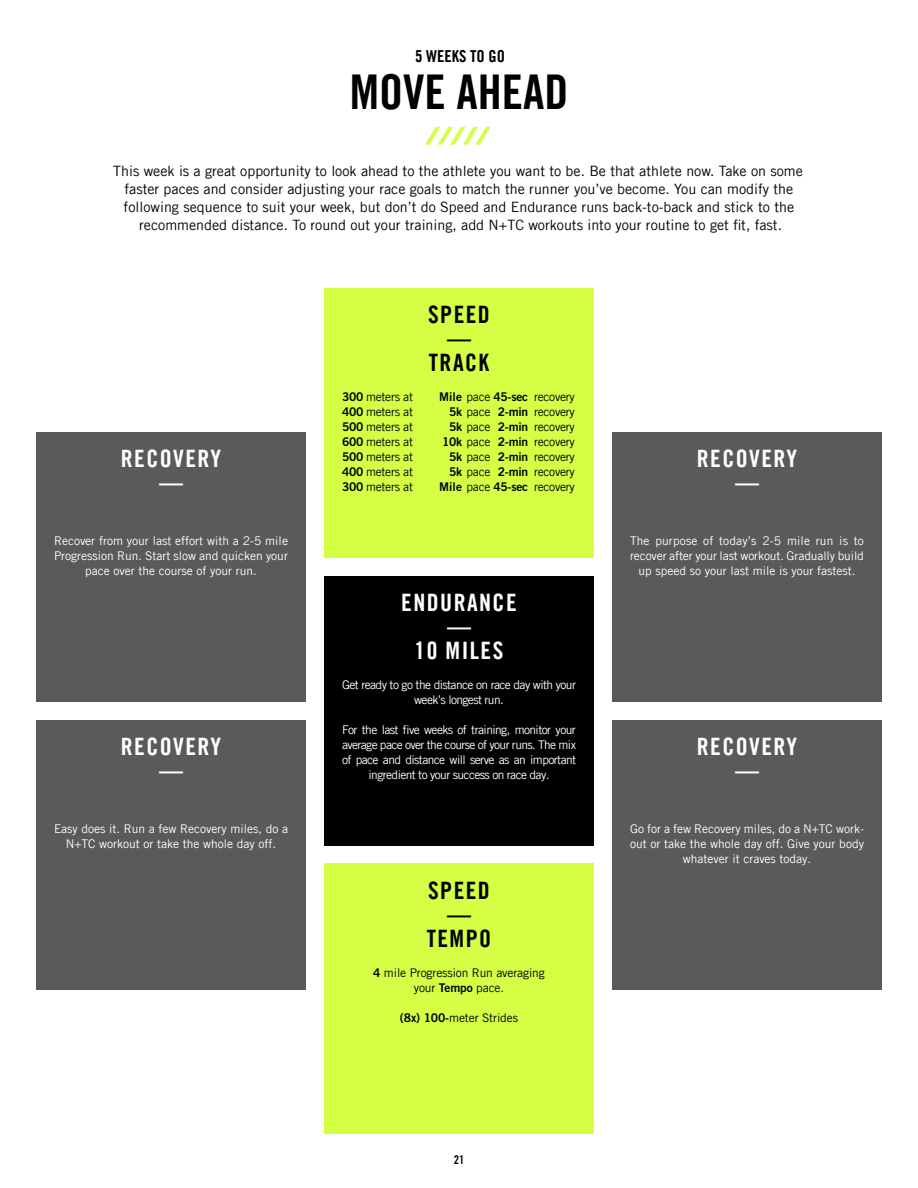
<style>
.page{position:relative;width:918px;height:1188px;background:#fff}
.page>*{position:absolute;margin:0;border:0;box-sizing:border-box;transform-origin:0 0}
.t1{font:700 condensed 48px "Trade Gothicfor Nike 365";color:#000}
.t2{font:700 condensed 24px/24px "Trade Gothicfor Nike 365";letter-spacing:.06em;color:#fff;text-align:center}
.t3{font:700 condensed 24px "Trade Gothicfor Nike 365";color:#000}
.t4{font:700 condensed 16.5px "Trade Gothicfor Nike 365";color:#000}
.t5{font:14.25px/18px "Trade Gothicfor Nike 365";color:#000;text-align:center}
.t6{font:12px/15px "Trade Gothicfor Nike 365";color:#fff;text-align:center}
.t7{font:12px/15px "Trade Gothicfor Nike 365";letter-spacing:-.02em;color:#000;text-align:center}
.t8{font:12px/15px "Trade Gothicfor Nike 365";letter-spacing:-.05em;color:#fff;text-align:center}
.t9{font:12px "Trade Gothic LT Std";letter-spacing:-.01em;color:#000}
.t10{font:700 condensed 12px "Trade Gothicfor Nike 365";color:#000}
.s1{font-family:"Trade Gothic LT Std Bd 2"}
.s2{font-family:"Trade Gothic LT Std"}
</style>
<div class="page">
<div style="left:324px;top:864px;width:270px;height:270px;background:#d4ff45"></div>
<div style="left:324px;top:288px;width:270px;height:270px;background:#d4ff45"></div>
<div style="left:36px;top:432px;width:270px;height:270px;background:#5a5a5a"></div>
<div style="left:612px;top:432px;width:270px;height:270px;background:#5a5a5a"></div>
<div style="left:612px;top:720px;width:270px;height:270px;background:#5a5a5a"></div>
<div style="left:36px;top:720px;width:270px;height:270px;background:#5a5a5a"></div>
<div style="left:324px;top:576px;width:270px;height:270px;background:#000"></div>
<svg style="left:425px;top:127px;width:66px;height:18px"></svg>
<h3 class="t4" style="left:415px;top:46px;width:21px">5 WEEK</h3>
<h3 class="t4" style="left:459px;top:46px;width:38px">S TO GO</h3>
<h1 class="t1" style="left:350px;top:62px;width:174px">MOVE AHEAD</h1>
<p class="t5" style="left:113px;top:162px;width:691px">This week is a great opportunity to look ahead to the athlete you want to be. Be that athlete now. Take on some faster paces and consider adjusting your race goals to match the runner you’ve become. You can modify the following sequence to suit your week, but don’t do Speed and Endurance runs back-to-back and stick to the recommended distance. To round out your training, add N+TC workouts into your routine to get fit, fast.</p>
<h2 class="t2" style="left:121px;top:446px;width:102px">RECOVERY —</h2>
<p class="t6" style="left:54px;top:533px;width:236px">Recover from your last effort with a 2-5 mile<br>Progression Run. Start slow and quicken your pace over the course of your run.</p>
<h2 class="t2" style="left:121px;top:735px;width:102px">RECOVERY —</h2>
<p class="t6" style="left:54px;top:821px;width:236px">Easy does it. Run a few Recovery miles, do a<br>N+TC workout or take the whole day off.</p>
<h2 class="t3" style="left:428px;top:300px;width:25px">SPEED</h2>
<h2 class="t3" style="left:447px;top:324px;width:25px">—</h2>
<h2 class="t3" style="left:429px;top:348px;width:61px">TRACK</h2>
<p class="t7" style="left:342px;top:389px;width:73px"><span class="s1">300</span> meters at</p>
<p class="t7" style="left:439px;top:389px;width:137px"><span class="s1">Mile</span> pace <span class="s1">45-sec</span> recovery</p>
<p class="t7" style="left:342px;top:404px;width:73px"><span class="s1">400</span> meters at</p>
<p class="t7" style="left:449px;top:404px;width:127px"><span class="s1">5k</span> pace <span class="s1">2-min</span> recovery</p>
<p class="t7" style="left:342px;top:419px;width:73px"><span class="s1">500</span> meters at</p>
<p class="t7" style="left:449px;top:419px;width:127px"><span class="s1">5k</span> pace <span class="s1">2-min</span> recovery</p>
<p class="t7" style="left:342px;top:434px;width:73px"><span class="s1">600</span> meters at</p>
<p class="t7" style="left:442px;top:434px;width:134px"><span class="s1">10k</span> pace <span class="s1">2-min</span> recovery</p>
<p class="t7" style="left:342px;top:449px;width:73px"><span class="s1">500</span> meters at</p>
<p class="t7" style="left:449px;top:449px;width:127px"><span class="s1">5k</span> pace <span class="s1">2-min</span> recovery</p>
<p class="t7" style="left:342px;top:464px;width:73px"><span class="s1">400</span> meters at</p>
<p class="t7" style="left:449px;top:464px;width:127px"><span class="s1">5k</span> pace <span class="s1">2-min</span> recovery</p>
<p class="t7" style="left:342px;top:479px;width:73px"><span class="s1">300</span> meters at</p>
<p class="t7" style="left:439px;top:479px;width:137px"><span class="s1">Mile</span> pace <span class="s1">45-sec</span> recovery</p>
<h2 class="t2" style="left:401px;top:591px;width:115px">ENDURANCE —<br>10 MILES</h2>
<p class="t8" style="left:342px;top:677px;width:235px">Get ready to go the distance on race day with your week’s longest run.</p>
<p class="t8" style="left:342px;top:722px;width:236px">For the last five weeks of training, monitor your average pace over the course of your runs. The mix of pace and distance will serve as an important ingredient to your success on race day.</p>
<h2 class="t3" style="left:428px;top:876px;width:25px">SPEED</h2>
<h2 class="t3" style="left:447px;top:900px;width:25px">—</h2>
<h2 class="t3" style="left:427px;top:924px;width:14px">TEMPO</h2>
<p class="t7" style="left:373px;top:965px;width:173px"><span class="s1">4</span> <span class="s2">mile</span> Progression Run averaging your <span class="s1">Tempo</span> pace<span class="s2">.</span></p>
<p class="t9" style="left:400px;top:1011px;width:120px"><span class="s1">(8x) 100-</span>meter Strides</p>
<p class="t10" style="left:454px;top:1153px;width:12px">21</p>
<h2 class="t2" style="left:697px;top:447px;width:102px">RECOVERY —</h2>
<p class="t6" style="left:630px;top:533px;width:236px">The purpose of today’s 2-5 mile run is to recover after your last workout. Gradually build up speed so your last mile is your fastest.</p>
<h2 class="t2" style="left:697px;top:734px;width:102px">RECOVERY —</h2>
<p class="t6" style="left:630px;top:821px;width:236px">Go for a few Recovery miles, do a N+TC work&shy;out or take the whole day off. Give your body whatever it craves today.</p>
</div>
